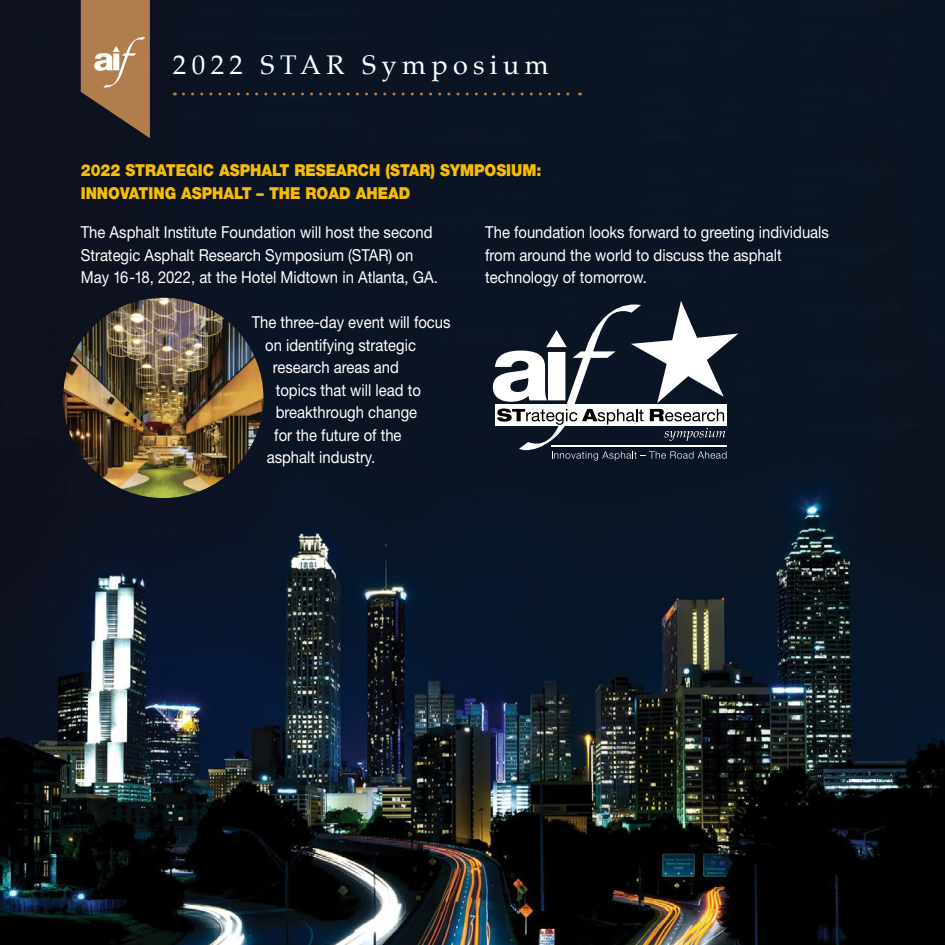
<style>
.page{position:relative;width:945px;height:945px;background:#fff}
.page>*{position:absolute;margin:0;border:0;box-sizing:border-box;transform-origin:0 0}
.t1{font:27px "Palatino";letter-spacing:.2em;color:#fff}
.t2{font:16.5px/22.5px "Helvetica Neue";color:#fff;scale:.9 1}
.t3{font:900 16.5px/22.5px "Helvetica Neue";color:#f6bd00;scale:.9 1}
.t4{font:300 13.5px "Helvetica Neue";color:#fff;scale:.9 1}
</style>
<div class="page">
<img style="left:0;top:0;width:945px;height:945px">
<svg style="left:81px;top:0;width:69px;height:138px"></svg>
<svg style="left:457px;top:902px;width:31px;height:35px"></svg>
<svg style="left:183px;top:93px;width:398px;height:3px"></svg>
<svg style="left:493px;top:301px;width:245px;height:160px"></svg>
<hr style="left:551px;top:445px;width:176px;height:1px;background:#fff">
<img style="left:63px;top:298px;width:200px;height:200px;border-radius:100px">
<h1 class="t1" style="left:173px;top:43px;width:377px">2022 STAR Symposium</h1>
<p class="t3" style="left:81px;top:159px;width:513px">2022 STRATEGIC ASPHALT RESEARCH (STAR) SYMPOSIUM:<br>INNOVATING ASPHALT – THE ROAD AHEAD</p>
<p class="t2" style="left:81px;top:221px;width:398px">The Asphalt Institute Foundation will host the second<br>Strategic Asphalt Research Symposium (STAR) on<br>May 16-18, 2022, at the Hotel Midtown in Atlanta, GA.</p>
<p class="t2" style="left:252px;top:311px;width:222px">The three-day event will focus</p>
<p class="t2" style="left:265px;top:333px;width:169px">on identifying strategic</p>
<p class="t2" style="left:273px;top:356px;width:142px">research areas and</p>
<p class="t2" style="left:276px;top:378px;width:163px">topics that will lead to</p>
<p class="t2" style="left:276px;top:401px;width:159px">breakthrough change</p>
<p class="t2" style="left:274px;top:423px;width:143px">for the future of the</p>
<p class="t2" style="left:267px;top:446px;width:122px">asphalt industry.</p>
<p class="t2" style="left:485px;top:221px;width:383px">The foundation looks forward to greeting individuals from around the world to discuss the asphalt technology of tomorrow.</p>
<p class="t4" style="left:469px;top:912px;width:9px">7</p>
</div>
